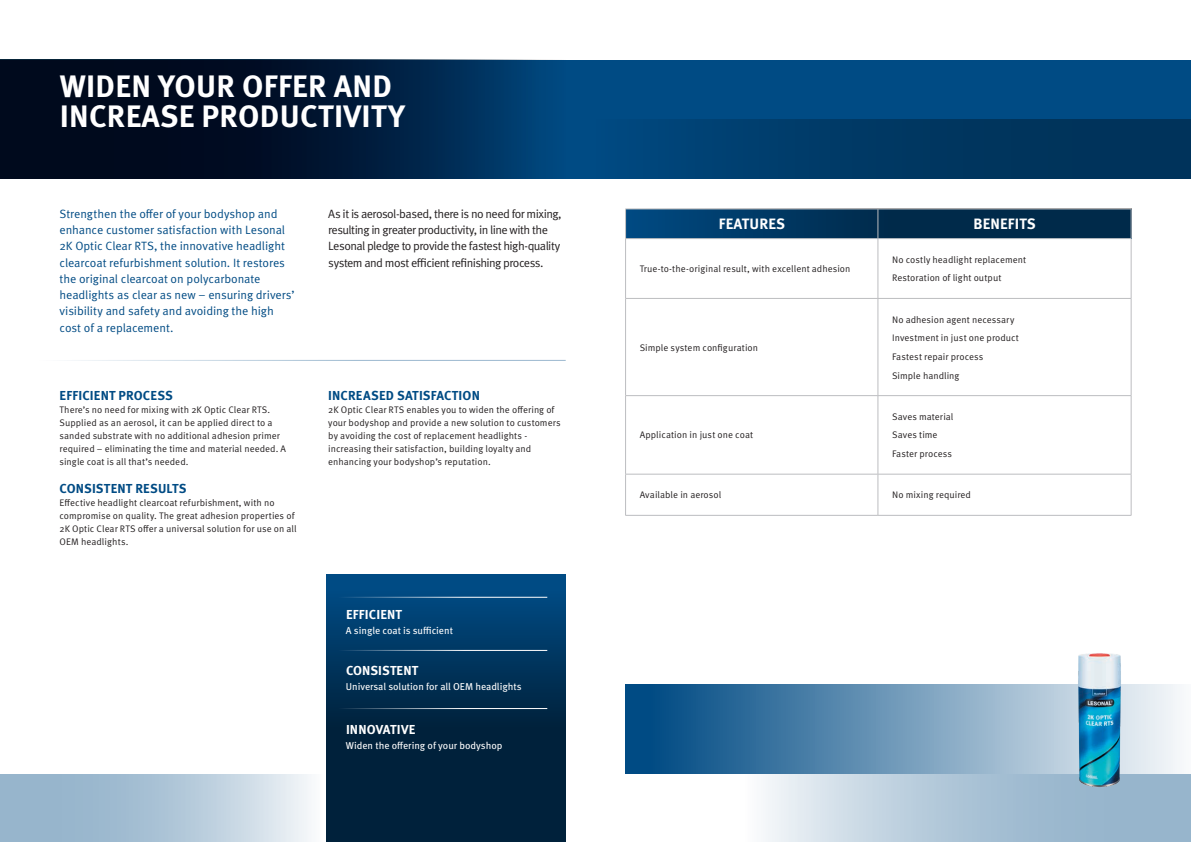
<style>
.page{position:relative;width:1191px;height:842px;background:#fff}
.page>*{position:absolute;margin:0;border:0;box-sizing:border-box;transform-origin:0 0}
.t1{font:700 31px/30px "Meta Pro";letter-spacing:.01em;color:#fff}
.t2{font:700 15px "Meta Pro";letter-spacing:.01em;color:#fff}
.t3{font:700 13px "Meta Pro";letter-spacing:.01em;color:#004b84}
.t4{font:700 13px "Meta Pro";letter-spacing:.01em;color:#fff}
.t5{font:12px/16.3px "Meta Pro Norm";letter-spacing:-.01em;color:#004b84}
.t6{font:12px/16.3px "Meta Pro Norm";letter-spacing:-.045em;color:#231f20}
.t7{font:10px "Meta Pro";color:#fff}
.t8{font:9.5px/13px "Meta Pro Norm";letter-spacing:.005em;color:#231f20}
</style>
<div class="page">
<div style="left:0;top:60px;width:1191px;height:118px;background:#004b84"></div>
<div style="left:595px;top:119px;width:596px;height:60px;background:linear-gradient(to right,#00467b,#002f53)"></div>
<div style="left:0;top:60px;width:566px;height:119px;background:#00467c"></div>
<svg style="left:0;top:60px;width:523px;height:119px;background:#001632"></svg>
<div style="left:326px;top:574px;width:240px;height:268px;background:#004b84"></div>
<svg style="left:326px;top:596px;width:240px;height:246px;background:#002b4d"></svg>
<svg style="left:0;top:774px;width:309px;height:68px;background:#b2c8d9"></svg>
<svg style="left:625px;top:685px;width:555px;height:89px;background:#5687ad"></svg>
<svg style="left:765px;top:774px;width:426px;height:68px;background:#b4cada"></svg>
<div style="left:625px;top:208px;width:506px;height:30px;background:linear-gradient(to right,#004376,#00223c)"></div>
<hr style="left:625px;top:209px;width:253px;height:1px;background:#bcbdc0">
<svg style="left:625px;top:209px;width:1px;height:29px"></svg>
<hr style="left:878px;top:209px;width:253px;height:1px;background:#bcbdc0">
<svg style="left:877px;top:209px;width:1px;height:29px"></svg>
<svg style="left:1130px;top:209px;width:1px;height:29px"></svg>
<hr style="left:625px;top:238px;width:253px;height:1px;background:#bcbdc0">
<hr style="left:625px;top:239px;width:1px;height:59px;background:#bcbdc0">
<hr style="left:878px;top:238px;width:253px;height:1px;background:#bcbdc0">
<hr style="left:877px;top:239px;width:1px;height:59px;background:#bcbdc0">
<hr style="left:1130px;top:239px;width:1px;height:59px;background:#bcbdc0">
<hr style="left:625px;top:298px;width:253px;height:1px;background:#bcbdc0">
<hr style="left:625px;top:299px;width:1px;height:96px;background:#bcbdc0">
<hr style="left:878px;top:298px;width:253px;height:1px;background:#bcbdc0">
<hr style="left:877px;top:299px;width:1px;height:96px;background:#bcbdc0">
<hr style="left:1130px;top:299px;width:1px;height:96px;background:#bcbdc0">
<hr style="left:625px;top:395px;width:253px;height:1px;background:#bcbdc0">
<hr style="left:625px;top:396px;width:1px;height:78px;background:#bcbdc0">
<hr style="left:878px;top:395px;width:253px;height:1px;background:#bcbdc0">
<hr style="left:877px;top:396px;width:1px;height:78px;background:#bcbdc0">
<hr style="left:1130px;top:396px;width:1px;height:78px;background:#bcbdc0">
<hr style="left:625px;top:474px;width:253px;height:1px;background:#bcbdc0">
<hr style="left:625px;top:474px;width:1px;height:41px;background:#bcbdc0">
<hr style="left:878px;top:474px;width:253px;height:1px;background:#bcbdc0">
<hr style="left:877px;top:474px;width:1px;height:41px;background:#bcbdc0">
<hr style="left:1130px;top:474px;width:1px;height:41px;background:#bcbdc0">
<hr style="left:625px;top:515px;width:253px;height:1px;background:#bcbdc0">
<hr style="left:878px;top:515px;width:253px;height:1px;background:#bcbdc0">
<hr style="left:324px;top:597px;width:223px;height:1px;background:#fff">
<hr style="left:2px;top:360px;width:564px;height:1px;background:#004b84">
<hr style="left:324px;top:650px;width:223px;height:1px;background:#fff">
<hr style="left:324px;top:708px;width:223px;height:1px;background:#fff">
<img style="left:1029px;top:653px;width:140px;height:136px">
<h1 class="t1" style="left:60px;top:69px;width:347px">WIDEN YOUR OFFER AND<br>INCREASE PRODUCTIVITY</h1>
<p class="t5" style="left:60px;top:205px;width:237px">Strengthen the offer of your bodyshop and enhance customer satisfaction with Lesonal 2K Optic Clear RTS, the innovative headlight clearcoat refurbishment solution. It restores the original clearcoat on polycarbonate headlights as clear as new – ensuring drivers’ visibility and safety and avoiding the high cost of a replacement.</p>
<p class="t6" style="left:328px;top:205px;width:235px">As it is aerosol-based, there is no need for mixing, resulting in greater productivity, in line with the Lesonal pledge to provide the fastest high-quality system and most efficient refinishing process.</p>
<h3 class="t3" style="left:60px;top:386px;width:115px">EFFICIENT PROCESS</h3>
<p class="t8" style="left:60px;top:403px;width:228px">There’s no need for mixing with 2K Optic Clear RTS.<br>Supplied as an aerosol, it can be applied direct to a sanded substrate with no additional adhesion primer required – eliminating the time and material needed. A single coat is all that’s needed.</p>
<h3 class="t3" style="left:60px;top:479px;width:128px">CONSISTENT RESULTS</h3>
<p class="t8" style="left:60px;top:496px;width:239px">Effective headlight clearcoat refurbishment, with no compromise on quality. The great adhesion properties of 2K Optic Clear RTS offer a universal solution for use on all OEM headlights.</p>
<h3 class="t3" style="left:328px;top:386px;width:153px">INCREASED SATISFACTION</h3>
<p class="t8" style="left:328px;top:403px;width:234px">2K Optic Clear RTS enables you to widen the offering of your bodyshop and provide a new solution to customers by avoiding the cost of replacement headlights - increasing their satisfaction, building loyalty and enhancing your bodyshop’s reputation.</p>
<h3 class="t4" style="left:346px;top:605px;width:57px">EFFICIENT</h3>
<p class="t7" style="left:346px;top:623px;width:108px">A single coat is sufficient</p>
<h3 class="t4" style="left:346px;top:660px;width:74px">CONSISTENT</h3>
<p class="t7" style="left:346px;top:679px;width:177px">Universal solution for all OEM headlights</p>
<h3 class="t4" style="left:346px;top:719px;width:71px">INNOVATIVE</h3>
<p class="t7" style="left:346px;top:737px;width:158px">Widen the offering of your bodyshop</p>
<h2 class="t2" style="left:719px;top:212px;width:68px">FEATURES</h2>
<h2 class="t2" style="left:973px;top:212px;width:64px">BENEFITS</h2>
<p class="t8" style="left:640px;top:262px;width:212px">True-to-the-original result, with excellent adhesion</p>
<p class="t8" style="left:892px;top:249px;width:136px;line-height:18.7px">No costly headlight replacement<br>Restoration of light output</p>
<p class="t8" style="left:640px;top:340px;width:120px">Simple system configuration</p>
<p class="t8" style="left:640px;top:428px;width:115px">Application in just one coat</p>
<p class="t8" style="left:892px;top:309px;width:128px;line-height:18.7px">No adhesion agent necessary<br>Investment in just one product<br>Fastest repair process<br>Simple handling</p>
<p class="t8" style="left:892px;top:406px;width:63px;line-height:18.7px">Saves material<br>Saves time<br>Faster process</p>
<p class="t8" style="left:640px;top:488px;width:83px">Available in aerosol</p>
<p class="t8" style="left:892px;top:488px;width:80px">No mixing required</p>
</div>
